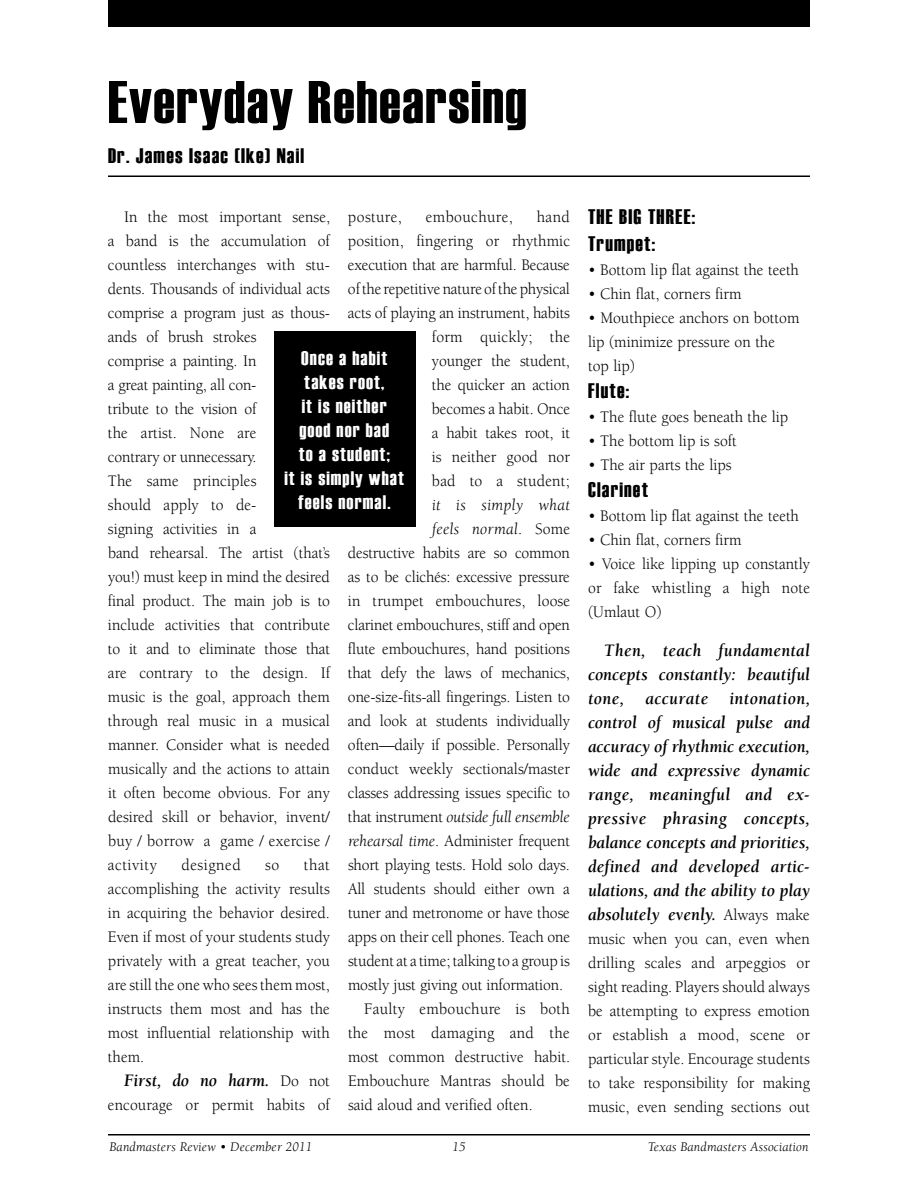
<style>
.page{position:relative;width:918px;height:1188px;background:#fff}
.page>*{position:absolute;margin:0;border:0;box-sizing:border-box;transform-origin:0 0}
.t1{font:60px "Haettenschweiler";letter-spacing:.025em;color:#000}
.t2{font:21px "Haettenschweiler";letter-spacing:.06em;color:#000}
.t3{font:19.5px/24px "Haettenschweiler";letter-spacing:.06em;color:#fff;text-align:center}
.t4{font:italic 700 18px/24px "Berkeley";color:#000;text-align:justify;scale:.95 1}
.t5{font:16.5px/24px "Berkeley";color:#000;text-align:justify;scale:.95 1}
.t6{font:italic 16.5px "Berkeley";letter-spacing:-.01em;color:#000}
.t7{font:italic 16.5px "Berkeley";letter-spacing:.015em;color:#000}
.t8{font:16.5px "Berkeley";letter-spacing:.02em;color:#000;scale:.95 1}
.t9{font:16.5px "Berkeley";letter-spacing:.025em;color:#000;scale:.95 1}
.t10{font:16.5px "Berkeley";letter-spacing:.035em;color:#000;scale:.95 1}
.t11{font:italic 13.5px "Berkeley";letter-spacing:.01em;color:#000}
.s1{font-style:normal}
.s2{font-style:italic}
.s3{font-weight:400;font-style:normal;font-size:16.5px}
</style>
<div class="page">
<hr style="left:108px;top:1134px;width:702px;height:2px;background:#000">
<div style="left:108px;top:0;width:702px;height:27px;background:#000"></div>
<div style="left:274px;top:331px;width:141px;height:195px;background:#000"></div>
<hr style="left:108px;top:176px;width:702px;height:1px;background:#000">
<p class="t1" style="left:108px;top:68px;width:420px">Everyday Rehearsing</p>
<p class="t2" style="left:108px;top:144px;width:198px">Dr. James Isaac (Ike) Nail</p>
<p class="t5" style="left:108px;top:205px;width:235px;text-align:left;text-indent:16px">In the most important sense, a band is the accumulation of countless interchanges with stu&shy;dents. Thousands of individual acts comprise a program just as thous&shy;ands of brush strokes<br>comprise a painting. In<br>a great painting, all con-<br>tribute to the vision of<br>the artist. None are<br>contrary or unnecessary.<br>The same principles<br>should apply to de-<br>signing activities in a<br>band rehearsal. The artist (that’s you!) must keep in mind the desired final product. The main job is to include activities that contribute to it and to eliminate those that are contrary to the design. If music is the goal, approach them through real music in a musical manner. Consider what is needed musically and the actions to attain it often become obvious. For any desired skill or behavior, invent/ buy / borrow a game / exercise / activity</p>
<p class="t9" style="left:348px;top:208px;width:58px">posture,</p>
<p class="t9" style="left:426px;top:208px;width:93px">embouchure,</p>
<p class="t5" style="left:537px;top:205px;width:36px">hand</p>
<p class="t5" style="left:348px;top:229px;width:235px">position, fingering or rhythmic</p>
<p class="t5" style="left:348px;top:253px;width:235px">execution that are harmful. Because</p>
<p class="t5" style="left:348px;top:277px;width:235px">of the repetitive nature of the physical</p>
<p class="t5" style="left:348px;top:301px;width:235px">acts of playing an instrument, habits</p>
<p class="t5" style="left:432px;top:325px;width:147px">form quickly; the</p>
<p class="t5" style="left:432px;top:349px;width:147px">younger the student,</p>
<p class="t5" style="left:432px;top:373px;width:147px">the quicker an action</p>
<p class="t5" style="left:432px;top:397px;width:147px">becomes a habit. Once</p>
<p class="t5" style="left:432px;top:421px;width:147px">a habit takes root, it</p>
<p class="t5" style="left:432px;top:445px;width:147px">is neither good nor</p>
<p class="t5" style="left:432px;top:469px;width:147px">bad to a student;</p>
<p class="t7" style="left:432px;top:496px;width:139px">it is simply what</p>
<p class="t7" style="left:432px;top:520px;width:140px">feels normal<span class="s1">. Some</span></p>
<p class="t5" style="left:348px;top:541px;width:235px">destructive habits are so common</p>
<p class="t5" style="left:348px;top:565px;width:235px">as to be clichés: excessive pressure</p>
<p class="t5" style="left:348px;top:589px;width:235px">in trumpet embouchures, loose</p>
<p class="t5" style="left:348px;top:613px;width:235px">clarinet embouchures, stiff and open</p>
<p class="t5" style="left:348px;top:637px;width:235px">flute embouchures, hand positions</p>
<p class="t5" style="left:348px;top:661px;width:235px">that defy the laws of mechanics,</p>
<p class="t5" style="left:348px;top:685px;width:235px">one-size-fits-all fingerings. Listen to</p>
<p class="t5" style="left:348px;top:709px;width:235px">and look at students individually</p>
<p class="t5" style="left:348px;top:733px;width:235px">often—daily if possible. Personally</p>
<p class="t5" style="left:348px;top:757px;width:235px">conduct weekly sectionals/master</p>
<p class="t5" style="left:348px;top:781px;width:235px">classes addressing issues specific to</p>
<p class="t6" style="left:348px;top:808px;width:223px"><span class="s1">that instrument</span> outside full ensemble</p>
<p class="t5" style="left:348px;top:829px;width:235px"><span class="s2">rehearsal time</span>. Administer frequent</p>
<p class="t5" style="left:348px;top:853px;width:235px">short playing tests. Hold solo days.</p>
<p class="t5" style="left:348px;top:877px;width:235px">All students should either own a</p>
<p class="t5" style="left:348px;top:901px;width:235px">tuner and metronome or have those</p>
<p class="t5" style="left:348px;top:925px;width:235px">apps on their cell phones. Teach one</p>
<p class="t5" style="left:348px;top:949px;width:235px">student at a time; talking to a group is</p>
<p class="t5" style="left:348px;top:973px;width:228px">mostly just giving out information.</p>
<p class="t5" style="left:364px;top:997px;width:218px">Faulty embouchure is both</p>
<p class="t8" style="left:348px;top:1024px;width:235px">the most damaging and the</p>
<p class="t5" style="left:348px;top:1045px;width:235px">most common destructive habit.</p>
<p class="t5" style="left:348px;top:1069px;width:235px">Embouchure Mantras should be</p>
<p class="t5" style="left:348px;top:1093px;width:196px">said aloud and verified often.</p>
<p class="t3" style="left:284px;top:345px;width:121px">Once a habit takes root,<br>it is neither good nor bad<br>to a student;<br>it is simply what feels normal.</p>
<p class="t5" style="left:108px;top:853px;width:235px;text-indent:196px">that accomplishing the activity results in acquiring the behavior desired.<br>Even if most of your students study privately with a great teacher, you are still the one who sees them most, instructs them most and has the most influential relationship with them.</p>
<p class="t4" style="left:124px;top:1068px;width:218px">First, do no harm. <span class="s3">Do not</span></p>
<p class="t5" style="left:108px;top:1093px;width:235px">encourage or permit habits of</p>
<p class="t10" style="left:181px;top:856px;width:64px">designed</p>
<p class="t5" style="left:265px;top:853px;width:16px">so</p>
<p class="t2" style="left:588px;top:205px;width:78px">The Big Three</p>
<p class="t2" style="left:692px;top:205px;width:5px">:</p>
<p class="t2" style="left:588px;top:232px;width:69px">Trumpet:</p>
<p class="t5" style="left:588px;top:258px;width:224px">• Bottom lip flat against the teeth</p>
<p class="t5" style="left:588px;top:282px;width:163px">• Chin flat, corners firm</p>
<p class="t5" style="left:588px;top:306px;width:224px;text-align:left">• Mouthpiece anchors on bottom lip (minimize pressure on the top lip)</p>
<p class="t2" style="left:588px;top:379px;width:43px">Flute:</p>
<p class="t5" style="left:588px;top:405px;width:212px">• The flute goes beneath the lip</p>
<p class="t5" style="left:588px;top:429px;width:158px">• The bottom lip is soft</p>
<p class="t5" style="left:588px;top:453px;width:153px">• The air parts the lips</p>
<p class="t2" style="left:588px;top:478px;width:62px">Clarinet</p>
<p class="t5" style="left:588px;top:504px;width:224px">• Bottom lip flat against the teeth</p>
<p class="t5" style="left:588px;top:528px;width:163px">• Chin flat, corners firm</p>
<p class="t5" style="left:588px;top:552px;width:235px">• Voice like lipping up constantly or fake whistling a high note (Umlaut O)</p>
<p class="t4" style="left:588px;top:639px;width:235px;text-indent:16px">Then, teach fundamental concepts constantly: beautiful tone, accurate intonation, control of musical pulse and accuracy of rhythmic execution, wide and expressive dynamic range, meaningful and ex&shy;pressive phrasing concepts, balance concepts and priorities, defined and developed artic&shy;ulations, and the ability to play absolutely evenly. <span class="s3">Always make</span></p>
<p class="t5" style="left:588px;top:927px;width:235px">music when you can, even when drilling scales and arpeggios or sight reading. Players should always be attempting to express emotion or establish a mood, scene or particular style. Encourage students to take responsibility for making music, even sending sections out</p>
<p class="t11" style="left:110px;top:1140px;width:204px">Bandmasters Review • December 2011</p>
<p class="t11" style="left:452px;top:1140px;width:15px">15</p>
<p class="t11" style="left:648px;top:1140px;width:162px">Texas Bandmasters Association</p>
</div>
